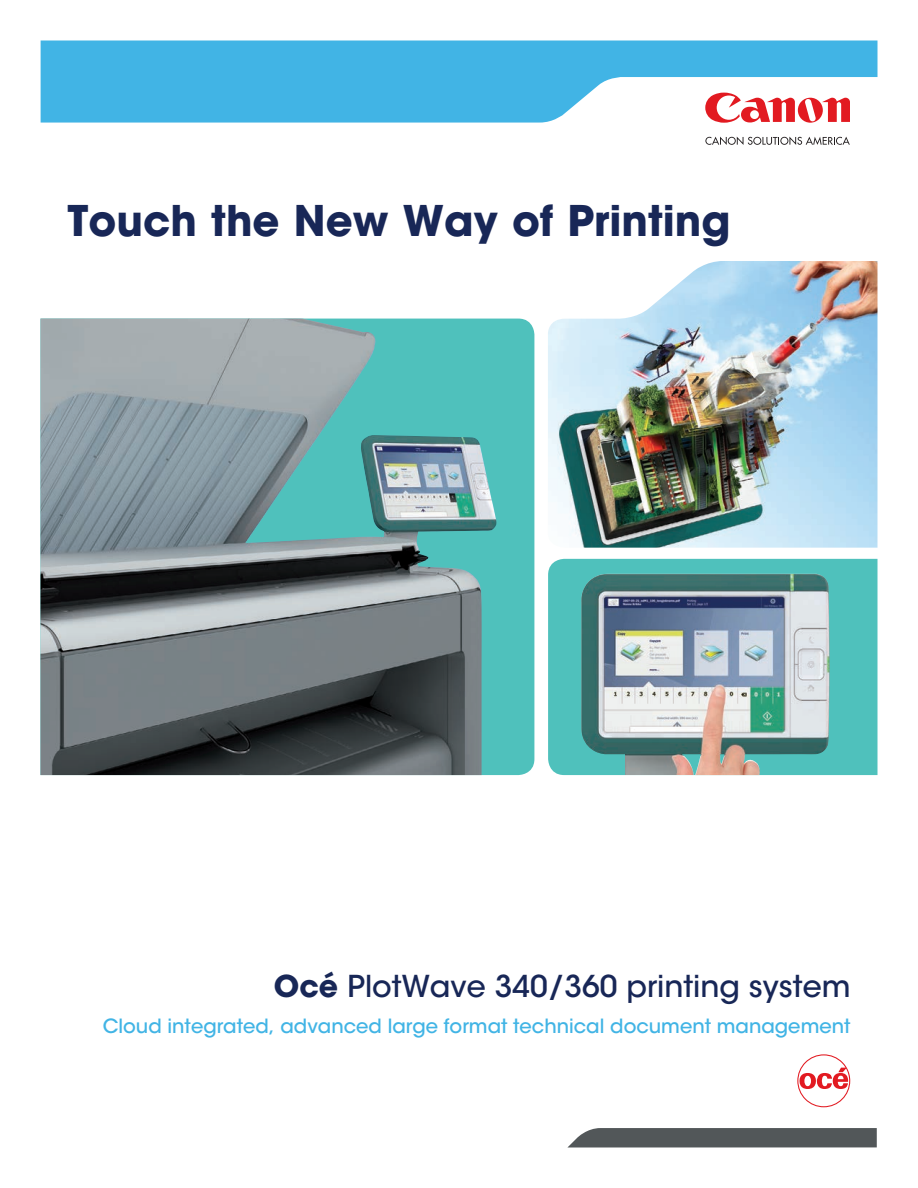
<style>
.page{position:relative;width:918px;height:1188px;background:#fff}
.page>*{position:absolute;margin:0;border:0;box-sizing:border-box;transform-origin:0 0}
.t1{font:700 42px "ITC Avant Garde Std";color:#182757}
.t2{font:500 30px "ITC Avant Garde Std";color:#182757}
.t3{font:500 19.5px "ITC Avant Garde Std";color:#41b4e5}
.s1{font-weight:700}
</style>
<div class="page">
<svg style="left:567px;top:1128px;width:310px;height:20px;background:#5d6263"></svg>
<svg style="left:797px;top:1054px;width:53px;height:53px"></svg>
<img style="left:548px;top:261px;width:330px;height:287px">
<svg style="left:41px;top:40px;width:837px;height:83px;background:#5ebfe8"></svg>
<div style="left:548px;top:559px;width:330px;height:216px;background:#4fc1bc"></div>
<img style="left:581px;top:574px;width:249px;height:201px">
<div style="left:497px;top:319px;width:37px;height:456px;background:#4fc1bc"></div>
<img style="left:40px;top:319px;width:457px;height:456px">
<svg style="left:705px;top:137px;width:145px;height:8px"></svg>
<svg style="left:705px;top:93px;width:145px;height:30px"></svg>
<h1 class="t1" style="left:68px;top:193px;width:664px">Touch the New Way of Printing</h1>
<h2 class="t2" style="left:274px;top:967px;width:578px"><span class="s1">Océ</span> PlotWave 340/360 printing system</h2>
<p class="t3" style="left:103px;top:1014px;width:749px">Cloud integrated, advanced large format technical document management</p>
</div>
